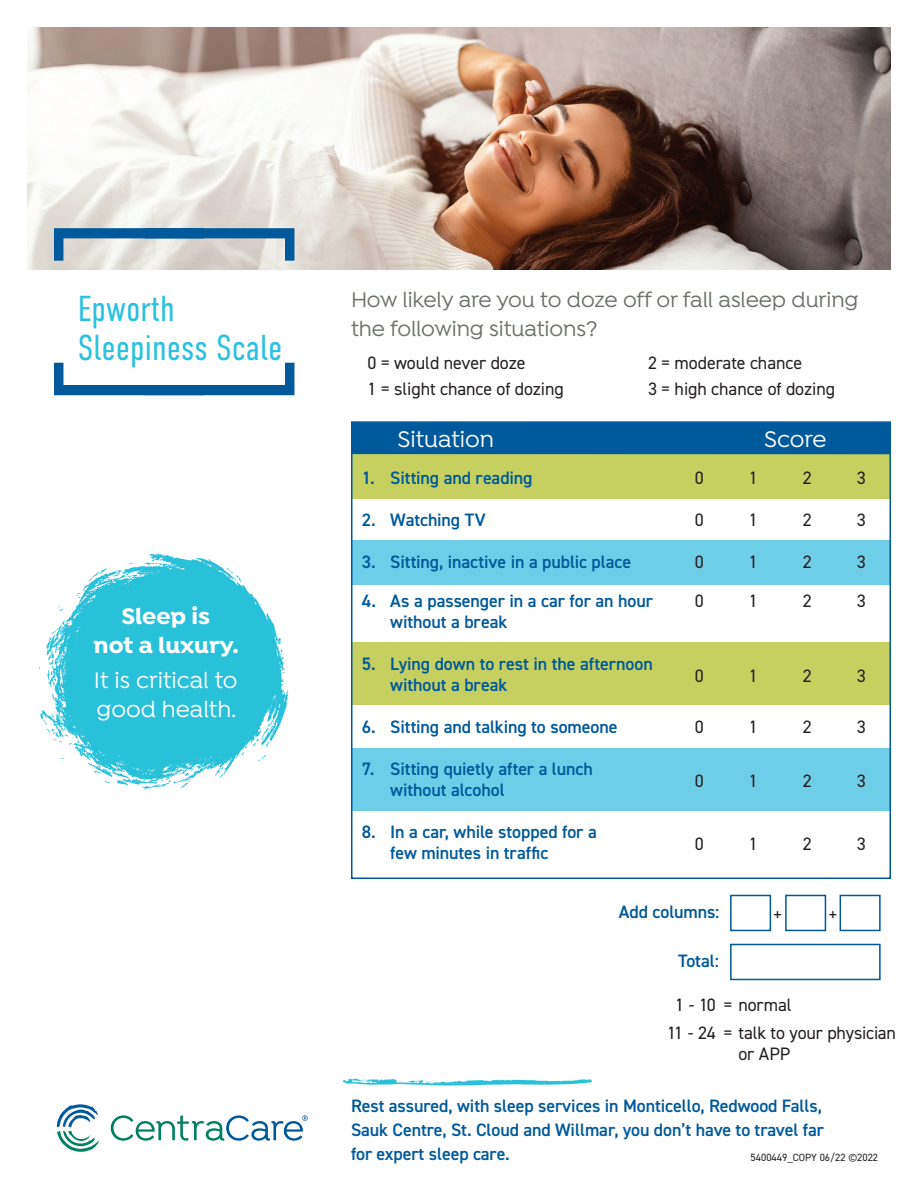
<style>
.page{position:relative;width:918px;height:1188px;background:#fff}
.page>*{position:absolute;margin:0;border:0;box-sizing:border-box;transform-origin:0 0}
.t1{font:300 36px/39px "DIN Condensed";color:#2ac1e0}
.t2{font:500 24px/28.5px "Isidora";color:#fff}
.t3{font:700 24px/28.5px "Isidora";color:#fff;text-align:center}
.Intro{font:500 22.5px/28.5px "Isidora";letter-spacing:-.005em;color:#6b7069}
.Body_Copy{font:600 18px/24px "DIN2014";letter-spacing:-.005em;color:#00599b;text-align:justify}
.Body_Copy-2{font:18px/21px "DIN2014";letter-spacing:-.01em;color:#231f20}
.Intro-2{font:18px "DIN2014";letter-spacing:-.005em;color:#231f20}
.t4{font:10.5px "DIN2014";color:#231f20}
.s1{font-size:9px}
</style>
<div class="page">
<div style="left:352px;top:540px;width:538px;height:45px;background:#6fcee7"></div>
<div style="left:352px;top:643px;width:538px;height:62px;background:#c5d060"></div>
<div style="left:352px;top:748px;width:538px;height:62px;background:#6fcee7"></div>
<div style="left:352px;top:454px;width:538px;height:45px;background:#c5d060"></div>
<img style="left:27px;top:27px;width:864px;height:243px">
<svg style="left:57px;top:1104px;width:42px;height:48px"></svg>
<svg style="left:111px;top:1115px;width:197px;height:26px"></svg>
<svg style="left:123px;top:784px;width:44px;height:6px"></svg>
<svg style="left:40px;top:553px;width:249px;height:231px;fill:#29c0da"></svg>
<svg style="left:219px;top:761px;width:11px;height:17px"></svg>
<svg style="left:43px;top:713px;width:37px;height:33px"></svg>
<svg style="left:47px;top:651px;width:10px;height:30px"></svg>
<svg style="left:178px;top:769px;width:15px;height:19px"></svg>
<svg style="left:54px;top:228px;width:240px;height:33px;background:#8facc0"></svg>
<svg style="left:54px;top:363px;width:240px;height:32px"></svg>
<div style="left:352px;top:422px;width:539px;height:32px;background:#00599b"></div>
<div style="left:351px;top:421px;width:540px;height:458px;border:2px solid #00599b"></div>
<div style="left:840px;top:895px;width:41px;height:36px;border:2px solid #00599b"></div>
<div style="left:730px;top:944px;width:151px;height:36px;border:2px solid #00599b"></div>
<div style="left:730px;top:895px;width:41px;height:36px;border:2px solid #00599b"></div>
<div style="left:785px;top:895px;width:41px;height:36px;border:2px solid #00599b"></div>
<svg style="left:343px;top:1079px;width:249px;height:7px"></svg>
<p class="t1" style="left:78px;top:289px;width:206px">Epworth<br>Sleepiness Scale</p>
<p class="t3" style="left:94px;top:603px;width:147px">Sleep is<br>not a luxury.</p>
<p class="t2" style="left:94px;top:667px;width:145px">It is critical to good health.</p>
<p class="Intro" style="left:351px;top:287px;width:509px">How likely are you to doze off or fall asleep during the following situations?</p>
<p class="Intro-2" style="left:368px;top:352px;width:159px">0 = would never doze</p>
<p class="Intro-2" style="left:648px;top:352px;width:156px">2 = moderate chance</p>
<p class="Intro-2" style="left:368px;top:377px;width:198px">1 = slight chance of dozing</p>
<p class="Intro-2" style="left:648px;top:377px;width:189px">3 = high chance of dozing</p>
<p class="t2" style="left:397px;top:426px;width:98px">Situation</p>
<p class="t2" style="left:764px;top:426px;width:64px">Score</p>
<p class="Body_Copy" style="left:362px;top:465px;width:172px">1. Sitting and reading</p>
<p class="Body_Copy-2" style="left:695px;top:466px;width:10px">0</p>
<p class="Body_Copy-2" style="left:749px;top:466px;width:10px">1</p>
<p class="Body_Copy-2" style="left:803px;top:466px;width:10px">2</p>
<p class="Body_Copy-2" style="left:857px;top:466px;width:10px">3</p>
<p class="Body_Copy" style="left:362px;top:507px;width:126px">2. Watching TV</p>
<p class="Body_Copy-2" style="left:695px;top:508px;width:10px">0</p>
<p class="Body_Copy-2" style="left:749px;top:508px;width:10px">1</p>
<p class="Body_Copy-2" style="left:803px;top:508px;width:10px">2</p>
<p class="Body_Copy-2" style="left:857px;top:508px;width:10px">3</p>
<p class="Body_Copy" style="left:362px;top:549px;width:271px">3. Sitting, inactive in a public place</p>
<p class="Body_Copy-2" style="left:695px;top:550px;width:10px">0</p>
<p class="Body_Copy-2" style="left:749px;top:550px;width:10px">1</p>
<p class="Body_Copy-2" style="left:803px;top:550px;width:10px">2</p>
<p class="Body_Copy-2" style="left:857px;top:550px;width:10px">3</p>
<p class="Body_Copy" style="left:362px;top:588px;width:293px">4. As a passenger in a car for an hour</p>
<p class="Body_Copy-2" style="left:695px;top:589px;width:10px">0</p>
<p class="Body_Copy-2" style="left:749px;top:589px;width:10px">1</p>
<p class="Body_Copy-2" style="left:803px;top:589px;width:10px">2</p>
<p class="Body_Copy-2" style="left:857px;top:589px;width:10px">3</p>
<p class="Body_Copy" style="left:390px;top:609px;width:118px">without a break</p>
<p class="Body_Copy" style="left:362px;top:651px;width:293px">5. Lying down to rest in the afternoon</p>
<p class="Body_Copy-2" style="left:695px;top:664px;width:10px">0</p>
<p class="Body_Copy-2" style="left:749px;top:664px;width:10px">1</p>
<p class="Body_Copy-2" style="left:803px;top:664px;width:10px">2</p>
<p class="Body_Copy-2" style="left:857px;top:664px;width:10px">3</p>
<p class="Body_Copy" style="left:390px;top:672px;width:118px">without a break</p>
<p class="Body_Copy" style="left:362px;top:714px;width:257px">6. Sitting and talking to someone</p>
<p class="Body_Copy-2" style="left:695px;top:715px;width:10px">0</p>
<p class="Body_Copy-2" style="left:749px;top:715px;width:10px">1</p>
<p class="Body_Copy-2" style="left:803px;top:715px;width:10px">2</p>
<p class="Body_Copy-2" style="left:857px;top:715px;width:10px">3</p>
<p class="Body_Copy" style="left:362px;top:756px;width:233px">7. Sitting quietly after a lunch</p>
<p class="Body_Copy-2" style="left:695px;top:769px;width:10px">0</p>
<p class="Body_Copy-2" style="left:749px;top:769px;width:10px">1</p>
<p class="Body_Copy-2" style="left:803px;top:769px;width:10px">2</p>
<p class="Body_Copy-2" style="left:857px;top:769px;width:10px">3</p>
<p class="Body_Copy" style="left:390px;top:777px;width:116px">without alcohol</p>
<p class="Body_Copy" style="left:362px;top:819px;width:237px">8. In a car, while stopped for a</p>
<p class="Body_Copy-2" style="left:695px;top:832px;width:10px">0</p>
<p class="Body_Copy-2" style="left:749px;top:832px;width:10px">1</p>
<p class="Body_Copy-2" style="left:803px;top:832px;width:10px">2</p>
<p class="Body_Copy-2" style="left:857px;top:832px;width:10px">3</p>
<p class="Body_Copy" style="left:390px;top:840px;width:160px">few minutes in traffic</p>
<p class="Body_Copy" style="left:619px;top:900px;width:102px">Add columns:</p>
<p class="Body_Copy" style="left:678px;top:949px;width:42px">Total:</p>
<p class="Body_Copy-2" style="left:773px;top:904px;width:10px">+</p>
<p class="Body_Copy-2" style="left:828px;top:904px;width:10px">+</p>
<p class="Body_Copy-2" style="left:675px;top:994px;width:118px">1 - 10 = normal</p>
<p class="Body_Copy-2" style="left:738px;top:1022px;width:159px;text-indent:-71px">11 - 24 = talk to your physician or APP</p>
<p class="Body_Copy" style="left:351px;top:1093px;width:475px">Rest assured, with sleep services in Monticello, Redwood Falls, Sauk Centre, St. Cloud and Willmar, you don’t have to travel far for expert sleep care.</p>
<p class="t4" style="left:751px;top:1151px;width:129px">5400449_COPY 06/22 <span class="s1">©</span>2022</p>
</div>
